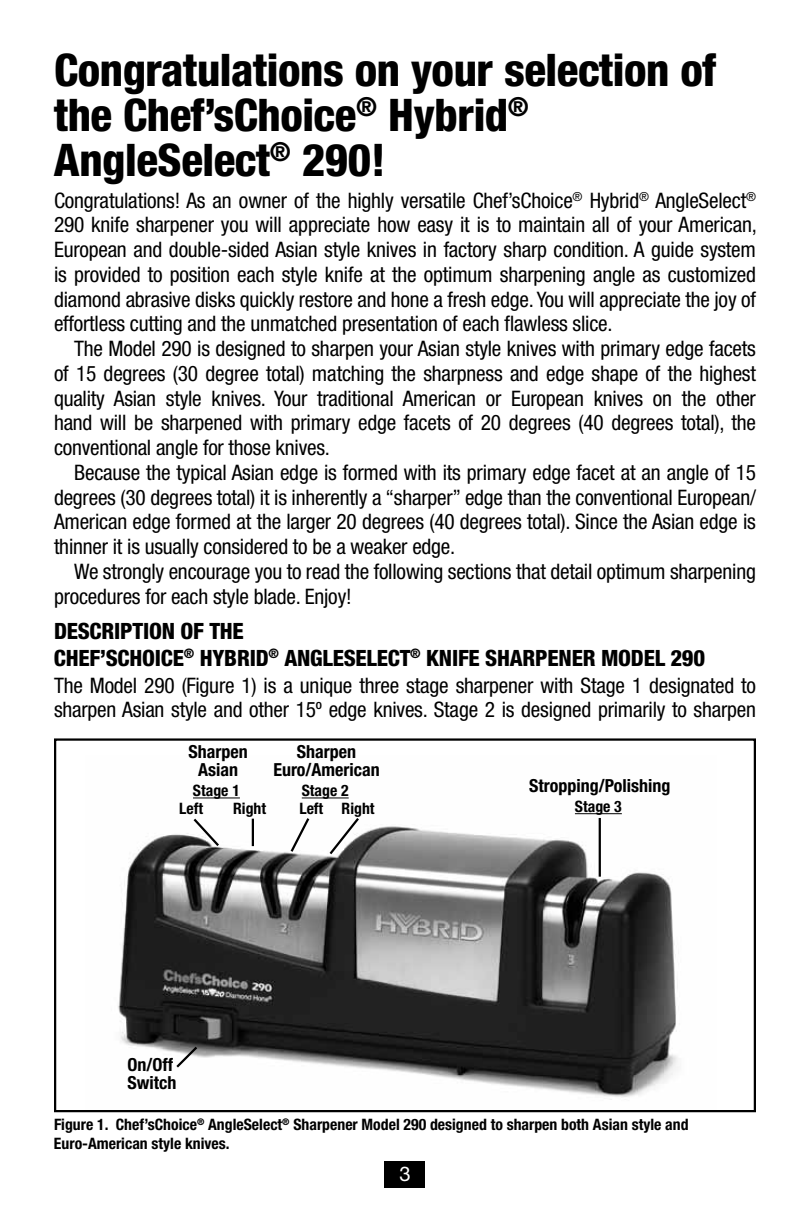
<style>
.page{position:relative;width:810px;height:1215px;background:#fff}
.page>*{position:absolute;margin:0;border:0;box-sizing:border-box;transform-origin:0 0}
.t1{font:800 condensed 45px/45px "Helvetica Neue LT Std";letter-spacing:-.01em;color:#000}
.t2{font:800 condensed 22.5px/27px "Helvetica Neue LT Std";letter-spacing:-.01em;color:#000}
.t3{font:condensed 21.38px/24.8px "Helvetica Neue LT Std";letter-spacing:-.01em;color:#000;text-align:justify}
.t4{font:20.25px "Helvetica Neue LT Std";color:#fff}
.t5{font:700 condensed 18px/18px "Helvetica Neue LT Std";color:#000;text-align:center}
.t6{font:700 condensed 15.75px/19.1px "Helvetica Neue LT Std";color:#000}
</style>
<div class="page">
<div style="left:385px;top:1161px;width:40px;height:27px;background:#000"></div>
<img style="left:118px;top:797px;width:560px;height:303px">
<div style="left:54px;top:738px;width:702px;height:374px;border:2px solid #000"></div>
<svg style="left:174px;top:1044px;width:26px;height:26px"></svg>
<hr style="left:302px;top:798px;width:47px;height:1px;background:#000">
<hr style="left:575px;top:813px;width:47px;height:1px;background:#000">
<hr style="left:193px;top:798px;width:47px;height:1px;background:#000">
<svg style="left:191px;top:816px;width:30px;height:33px"></svg>
<hr style="left:252px;top:819px;width:2px;height:27px;background:#000">
<svg style="left:289px;top:816px;width:22px;height:38px"></svg>
<svg style="left:327px;top:816px;width:34px;height:41px"></svg>
<hr style="left:599px;top:818px;width:2px;height:59px;background:#000">
<h1 class="t1" style="left:54px;top:47px;width:663px">Congratulations on your selection of the Chef’sChoice<sup>®</sup> Hybrid<sup>®<br></sup>AngleSelect<sup>®</sup> 290!</h1>
<p class="t3" style="left:54px;top:188px;width:704px">Congratulations! As an owner of the highly versatile Chef’sChoice<sup>®</sup> Hybrid<sup>®</sup> AngleSelect<sup>® </sup>290 knife sharpener you will appreciate how easy it is to maintain all of your American, European and double-sided Asian style knives in factory sharp condition. A guide system is provided to position each style knife at the optimum sharpening angle as customized diamond abrasive disks quickly restore and hone a fresh edge. You will appreciate the joy of effortless cutting and the unmatched presentation of each flawless slice.</p>
<p class="t3" style="left:54px;top:336px;width:703px;text-indent:20px">The Model 290 is designed to sharpen your Asian style knives with primary edge facets of 15 degrees (30 degree total) matching the sharpness and edge shape of the highest quality Asian style knives. Your traditional American or European knives on the other hand will be sharpened with primary edge facets of 20 degrees (40 degrees total), the conventional angle for those knives.</p>
<p class="t3" style="left:54px;top:460px;width:703px;text-indent:20px">Because the typical Asian edge is formed with its primary edge facet at an angle of 15 degrees (30 degrees total) it is inherently a “sharper” edge than the conventional European/ American edge formed at the larger 20 degrees (40 degrees total). Since the Asian edge is thinner it is usually considered to be a weaker edge.</p>
<p class="t3" style="left:54px;top:559px;width:703px;text-indent:20px">We strongly encourage you to read the following sections that detail optimum sharpening procedures for each style blade. Enjoy!</p>
<p class="t2" style="left:54px;top:617px;width:179px">Description of the<br>Chef</p>
<p class="t2" style="left:100px;top:644px;width:606px">’sChoice<sup>®</sup> Hybrid<sup>®</sup> AngleSelect<sup>®</sup> Knife Sharpener model 290</p>
<p class="t3" style="left:54px;top:672px;width:704px">The Model 290 (Figure 1) is a unique three stage sharpener with Stage 1 designated to sharpen Asian style and other 15º edge knives. Stage 2 is designed primarily to sharpen</p>
<p class="t5" style="left:189px;top:742px;width:61px">Sharpen<br>Asian</p>
<p class="t5" style="left:273px;top:742px;width:108px">Sharpen<br>Euro/American</p>
<p class="t6" style="left:233px;top:782px;width:34px;line-height:17.8px;text-indent:-40px">Stage 1<br>Right</p>
<p class="t6" style="left:302px;top:781px;width:48px">Stage 2</p>
<p class="t6" style="left:179px;top:799px;width:25px">Left</p>
<p class="t6" style="left:299px;top:799px;width:25px">Left</p>
<p class="t6" style="left:342px;top:799px;width:34px">Right</p>
<p class="t5" style="left:127px;top:1055px;width:50px;text-align:left">On/Off<br>Switch</p>
<p class="t5" style="left:529px;top:776px;width:143px">Stropping/Polishing</p>
<p class="t6" style="left:575px;top:797px;width:48px">Stage 3</p>
<p class="t6" style="left:54px;top:1115px;width:636px">Figure 1. Chef’sChoice<sup>®</sup> AngleSelect<sup>®</sup> Sharpener Model 290 designed to sharpen both Asian style and<br>Euro-American style knives.</p>
<p class="t4" style="left:399px;top:1162px;width:13px">3</p>
</div>
